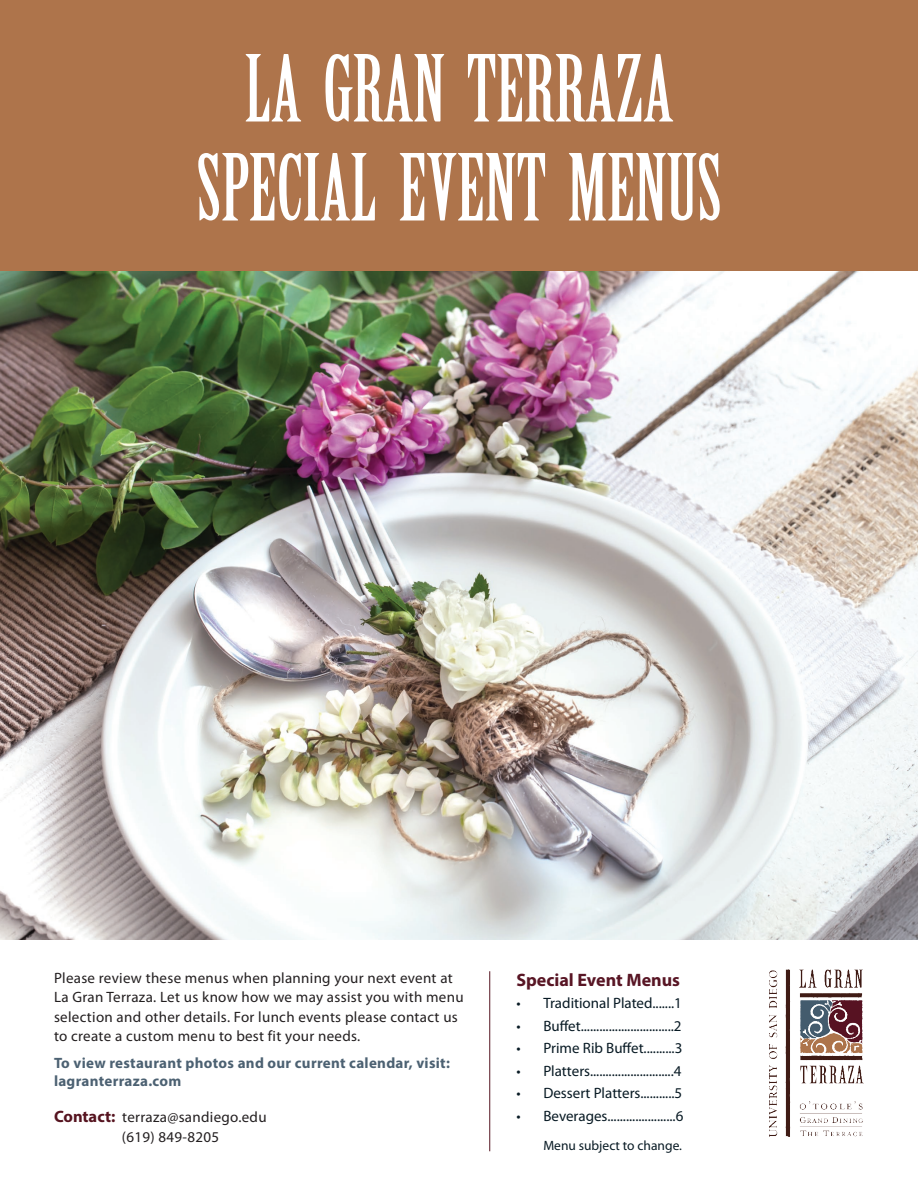
<style>
.page{position:relative;width:918px;height:1188px;background:#fff}
.page>*{position:absolute;margin:0;border:0;box-sizing:border-box;transform-origin:0 0}
.t1{font:90px/99px "Birch Std";color:#fff;text-align:center}
.t2{font:700 18px "Myriad Pro";color:#581524}
.t3{font:15px/19.5px "Myriad Pro";letter-spacing:.02em;color:#231f20}
.t4{font:15px "Myriad Pro";color:#081a24}
.t5{font:700 15px/18px "Myriad Pro";letter-spacing:.02em;color:#4c6172}
.t6{font:13.5px "Myriad Pro";color:#081a24}
.s1{font-weight:700;font-size:16.5px;color:#561420}
</style>
<div class="page">
<div style="left:0;top:0;width:918px;height:271px;background:#ae744b"></div>
<hr style="left:489px;top:971px;width:1px;height:180px;background:#561420">
<img style="left:770px;top:970px;width:94px;height:167px">
<img style="left:0;top:271px;width:918px;height:669px">
<h1 class="t1" style="left:196px;top:42px;width:527px">LA GRAN TERRAZA<br>SPECIAL EVENT MENUS</h1>
<p class="t3" style="left:54px;top:968px;width:411px">Please review these menus when planning your next event at La Gran Terraza. Let us know how we may assist you with menu selection and other details. For lunch events please contact us to create a custom menu to best fit your needs.</p>
<p class="t5" style="left:54px;top:1054px;width:397px">To view restaurant photos and our current calendar, visit: lagranterraza.com</p>
<p class="t3" style="left:122px;top:1107px;width:146px;text-indent:-68px"><span class="s1">Contact:</span> terraza@sandiego.edu (619) 849-8205</p>
<p class="t2" style="left:516px;top:968px;width:165px">Special Event Menus</p>
<p class="t4" style="left:516px;top:994px;width:167px">• Traditional Plated.......1</p>
<p class="t4" style="left:516px;top:1016px;width:167px">• Buffet..............................2</p>
<p class="t4" style="left:516px;top:1039px;width:167px">• Prime Rib Buffet..........3</p>
<p class="t4" style="left:516px;top:1061px;width:167px">• Platters...........................4</p>
<p class="t4" style="left:516px;top:1084px;width:167px">• Dessert Platters...........5</p>
<p class="t4" style="left:516px;top:1106px;width:169px">• Beverages......................6</p>
<p class="t6" style="left:543px;top:1137px;width:140px">Menu subject to change.</p>
</div>
